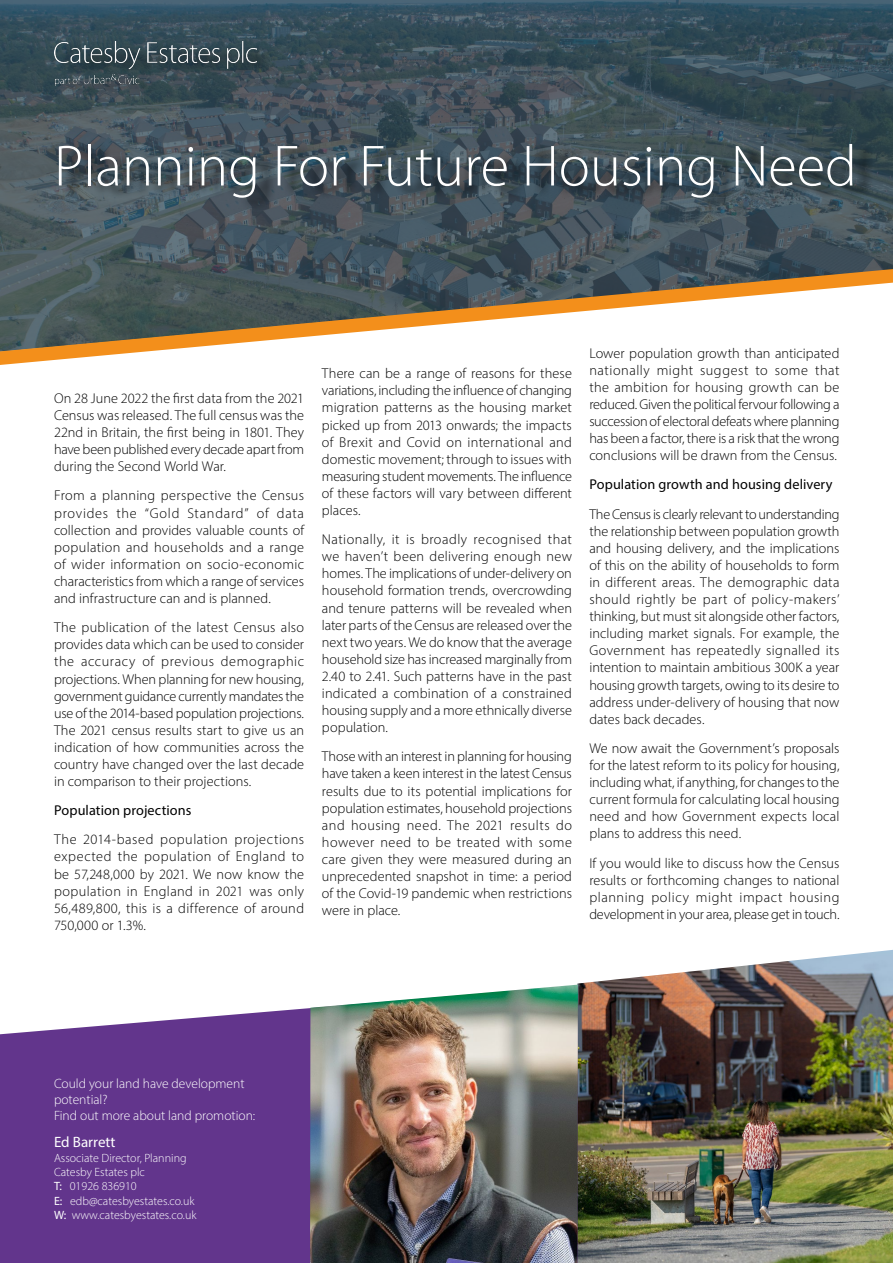
<style>
.page{position:relative;width:893px;height:1263px;background:#fff}
.page>*{position:absolute;margin:0;border:0;box-sizing:border-box;transform-origin:0 0}
.t1{font:300 58.5px "Myriad Pro";color:#fff}
.t2{font:15px "Myriad Pro";color:#fff}
.t3{font:300 14.25px/17.1px "Myriad Pro";color:#000;text-align:justify}
.t4{font:14.25px "Myriad Pro";letter-spacing:.005em;color:#000}
.t5{font:300 13.5px/16.2px "Myriad Pro";color:#fff}
.t6{font:300 12px/14.4px "Myriad Pro";color:#fff}
.s1{font-weight:400}
</style>
<div class="page">
<img style="left:0;top:0;width:893px;height:257px">
<svg style="left:0;top:984px;width:577px;height:279px;background:#77509b"></svg>
<img style="left:577px;top:950px;width:316px;height:313px">
<img style="left:310px;top:985px;width:268px;height:278px">
<div style="left:65px;top:142px;width:809px;height:69px;background:#000;opacity:.75"></div>
<div style="left:60px;top:41px;width:218px;height:56px;background:#000;opacity:.75"></div>
<img style="left:54px;top:42px;width:203px;height:43px">
<svg style="left:0;top:257px;width:893px;height:108px"></svg>
<h1 class="t1" style="left:54px;top:131px;width:804px">Planning For Future Housing Need</h1>
<p class="t3" style="left:54px;top:389px;width:252px">On 28 June 2022 the first data from the 2021<br>Census was released. The full census was the 22nd in Britain, the first being in 1801. They have been published every decade apart from during the Second World War.</p>
<p class="t3" style="left:54px;top:487px;width:252px">From a planning perspective the Census provides the “Gold Standard” of data collection and provides valuable counts of population and households and a range of wider information on socio-economic characteristics from which a range of services and infrastructure can and is planned.</p>
<p class="t3" style="left:54px;top:619px;width:252px">The publication of the latest Census also provides data which can be used to consider the accuracy of previous demographic projections. When planning for new housing, government guidance currently mandates the use of the 2014-based population projections.<br>The 2021 census results start to give us an indication of how communities across the country have changed over the last decade in comparison to their projections.</p>
<p class="t4" style="left:54px;top:802px;width:139px">Population projections</p>
<p class="t3" style="left:54px;top:831px;width:252px">The 2014-based population projections expected the population of England to be 57,248,000 by 2021. We now know the population in England in 2021 was only 56,489,800, this is a difference of around 750,000 or 1.3%.</p>
<p class="t3" style="left:322px;top:365px;width:252px">There can be a range of reasons for these variations, including the influence of changing migration patterns as the housing market picked up from 2013 onwards; the impacts of Brexit and Covid on international and domestic movement; through to issues with measuring student movements. The influence of these factors will vary between different places.</p>
<p class="t3" style="left:322px;top:531px;width:252px">Nationally, it is broadly recognised that we haven’t been delivering enough new homes. The implications of under-delivery on household formation trends, overcrowding and tenure patterns will be revealed when later parts of the Census are released over the next two years. We do know that the average household size has increased marginally from 2.40 to 2.41. Such patterns have in the past indicated a combination of a constrained housing supply and a more ethnically diverse population.</p>
<p class="t3" style="left:322px;top:748px;width:252px">Those with an interest in planning for housing have taken a keen interest in the latest Census results due to its potential implications for population estimates, household projections and housing need. The 2021 results do however need to be treated with some care given they were measured during an unprecedented snapshot in time: a period of the Covid-19 pandemic when restrictions were in place.</p>
<p class="t3" style="left:589px;top:344px;width:252px">Lower population growth than anticipated nationally might suggest to some that the ambition for housing growth can be reduced. Given the political fervour following a succession of electoral defeats where planning has been a factor, there is a risk that the wrong conclusions will be drawn from the Census.</p>
<p class="t4" style="left:589px;top:476px;width:245px">Population growth and housing delivery</p>
<p class="t3" style="left:589px;top:505px;width:252px">The Census is clearly relevant to understanding the relationship between population growth and housing delivery, and the implications of this on the ability of households to form in different areas. The demographic data should rightly be part of policy-makers’ thinking, but must sit alongside other factors, including market signals. For example, the Government has repeatedly signalled its intention to maintain ambitious 300K a year housing growth targets, owing to its desire to address under-delivery of housing that now dates back decades.</p>
<p class="t3" style="left:589px;top:739px;width:252px">We now await the Government’s proposals for the latest reform to its policy for housing, including what, if anything, for changes to the current formula for calculating local housing need and how Government expects local plans to address this need.</p>
<p class="t3" style="left:589px;top:854px;width:252px">If you would like to discuss how the Census results or forthcoming changes to national planning policy might impact housing development in your area, please get in touch.</p>
<p class="t5" style="left:54px;top:1075px;width:203px">Could your land have development potential?<br>Find out more about land promotion:</p>
<p class="t2" style="left:54px;top:1133px;width:63px">Ed Barrett</p>
<p class="t6" style="left:54px;top:1150px;width:144px">Associate Director, Planning<br>Catesby Estates plc<br><span class="s1">T:</span> 01926 836910<br><span class="s1">E:</span> edb@catesbyestates.co.uk<br><span class="s1">W:</span> www.catesbyestates.co.uk</p>
</div>
